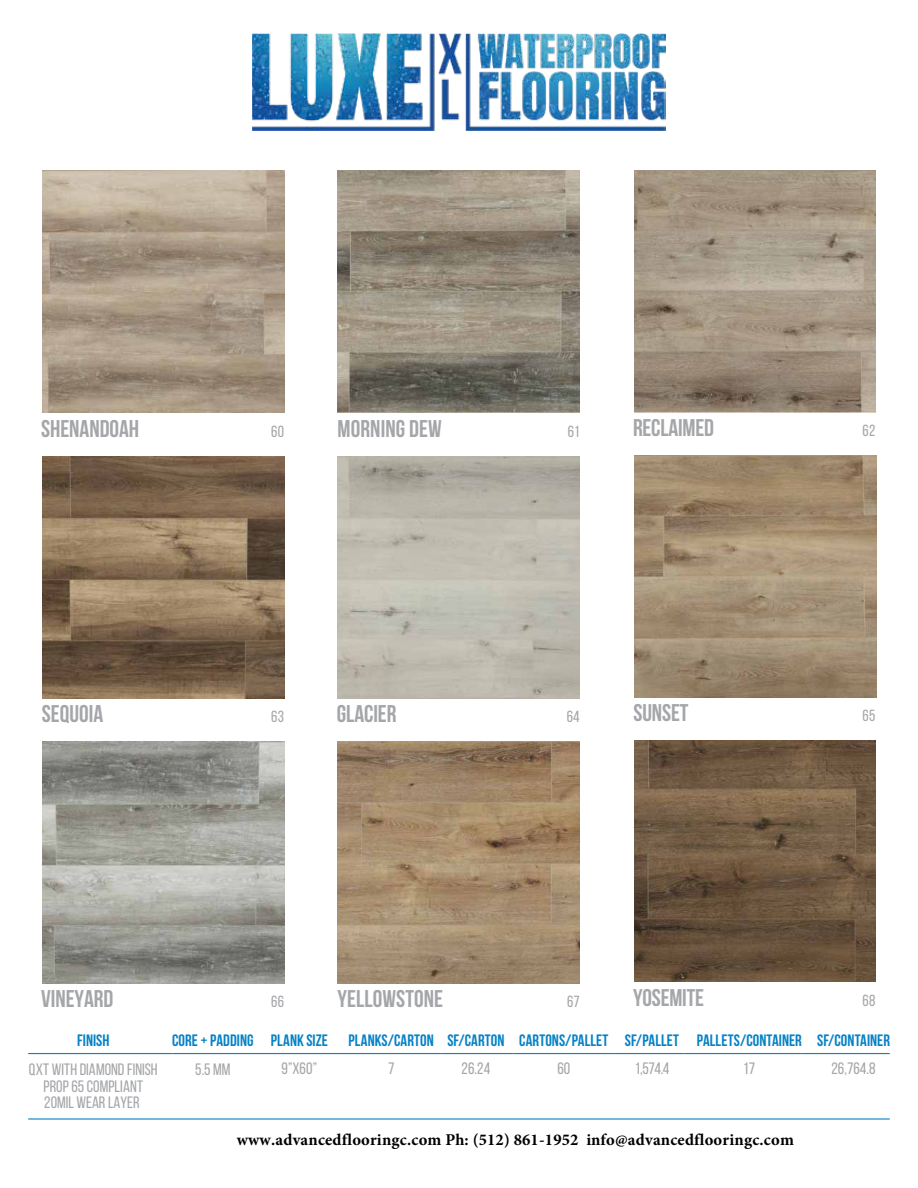
<style>
.page{position:relative;width:918px;height:1188px;background:#fff}
.page>*{position:absolute;margin:0;border:0;box-sizing:border-box;transform-origin:0 0}
.t1{font:700 24.15px "Bebas Neue";color:#a4a6a9}
.t2{font:700 16.5px "Bebas Neue";letter-spacing:.005em;color:#0682c6}
.t3{font:16.5px/17px "Bebas Neue";letter-spacing:.005em;color:#a4a6a9;text-align:center}
.t4{font:700 16.5px "Minion Pro";letter-spacing:.015em;color:#000}
.t5{font:16.2px "Bebas Neue";letter-spacing:.015em;color:#a4a6a9}
.t6{font:16.05px "Bebas Neue";color:#a4a6a9}
</style>
<div class="page">
<hr style="left:28px;top:1118px;width:862px;height:2px;background:#0682c6">
<img style="left:42px;top:171px;width:242px;height:242px">
<img style="left:338px;top:171px;width:242px;height:242px">
<img style="left:634px;top:171px;width:242px;height:241px">
<img style="left:42px;top:741px;width:242px;height:242px">
<img style="left:338px;top:741px;width:242px;height:242px">
<img style="left:634px;top:740px;width:242px;height:242px">
<img style="left:42px;top:456px;width:242px;height:242px">
<img style="left:338px;top:456px;width:242px;height:242px">
<img style="left:634px;top:455px;width:242px;height:242px">
<hr style="left:28px;top:1053px;width:145px;height:1px;background:#0682c6">
<hr style="left:173px;top:1053px;width:95px;height:1px;background:#0682c6">
<hr style="left:268px;top:1053px;width:73px;height:1px;background:#0682c6">
<hr style="left:341px;top:1053px;width:101px;height:1px;background:#0682c6">
<hr style="left:442px;top:1053px;width:71px;height:1px;background:#0682c6">
<hr style="left:513px;top:1053px;width:101px;height:1px;background:#0682c6">
<hr style="left:614px;top:1053px;width:69px;height:1px;background:#0682c6">
<hr style="left:683px;top:1053px;width:119px;height:1px;background:#0682c6">
<hr style="left:802px;top:1053px;width:88px;height:1px;background:#0682c6">
<img style="left:253px;top:33px;width:413px;height:98px">
<h1 class="t1" style="left:41px;top:415px;width:100px">SHENANDOAH</h1>
<p class="t5" style="left:271px;top:422px;width:14px">60</p>
<h1 class="t1" style="left:338px;top:415px;width:106px">MORNING DEW</h1>
<p class="t5" style="left:568px;top:422px;width:13px">61</p>
<h1 class="t1" style="left:633px;top:415px;width:82px">RECLAIMED</h1>
<p class="t6" style="left:863px;top:422px;width:14px">62</p>
<h1 class="t1" style="left:42px;top:700px;width:63px">SEQUOIA</h1>
<p class="t5" style="left:271px;top:708px;width:14px">63</p>
<h1 class="t1" style="left:337px;top:700px;width:61px">GLACIER</h1>
<p class="t5" style="left:567px;top:708px;width:14px">64</p>
<h1 class="t1" style="left:634px;top:699px;width:57px">SUNSET</h1>
<p class="t6" style="left:863px;top:707px;width:14px">65</p>
<h1 class="t1" style="left:41px;top:986px;width:74px">VINEYARD</h1>
<p class="t5" style="left:271px;top:993px;width:14px">66</p>
<h1 class="t1" style="left:338px;top:986px;width:107px">YELLOWSTONE</h1>
<p class="t5" style="left:567px;top:993px;width:14px">67</p>
<h1 class="t1" style="left:633px;top:984px;width:73px">YOSEMITE</h1>
<p class="t6" style="left:863px;top:992px;width:14px">68</p>
<p class="t2" style="left:77px;top:1032px;width:34px">FINISH</p>
<p class="t2" style="left:172px;top:1032px;width:83px">CORE + PADDING</p>
<p class="t3" style="left:29px;top:1060px;width:130px">QXT WITH DIAMOND FINISH<br>PROP 65 COMPLIANT<br>20MIL WEAR LAYER</p>
<p class="t3" style="left:195px;top:1060px;width:37px">5.5 MM</p>
<p class="t2" style="left:271px;top:1032px;width:621px">PLANK SIZE PLANKS/CARTON SF/CARTON CARTONS/PALLET SF/PALLET PALLETS/CONTAINER SF/CONTAINER</p>
<p class="t3" style="left:282px;top:1060px;width:37px">9”X60”</p>
<p class="t3" style="left:388px;top:1060px;width:8px">7</p>
<p class="t3" style="left:462px;top:1060px;width:30px">26.24</p>
<p class="t3" style="left:557px;top:1060px;width:14px">60</p>
<p class="t3" style="left:635px;top:1060px;width:36px">1,574.4</p>
<p class="t3" style="left:743px;top:1060px;width:14px">17</p>
<p class="t3" style="left:831px;top:1060px;width:46px">26,764.8</p>
<p class="t4" style="left:237px;top:1128px;width:559px">www.advancedflooringc.com Ph: (512) 861-1952 info@advancedflooringc.com</p>
</div>
